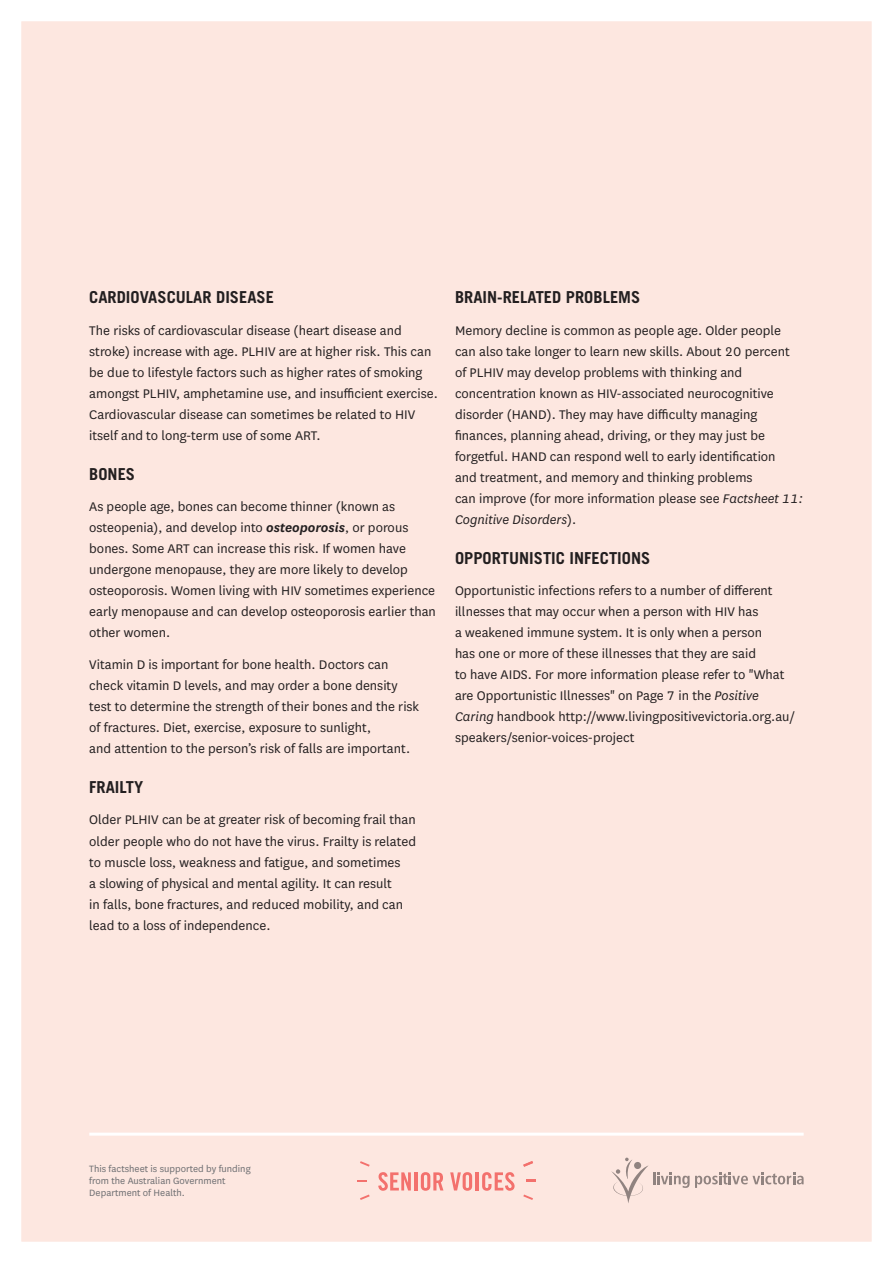
<style>
.page{position:relative;width:893px;height:1263px;background:#fff}
.page>*{position:absolute;margin:0;border:0;box-sizing:border-box;transform-origin:0 0}
.t1{font:700 16.5px "Trade Gothic LT Std";color:#231f20}
.t2{font:14.7px/21px "National";color:#231f20}
.t3{font:10.65px/12px "National";color:#6d6e71}
.s1{font-weight:600;font-style:italic}
.s2{font-style:italic}
</style>
<div class="page">
<div style="left:11px;top:11px;width:871px;height:1241px;background:#fde7e0"></div>
<div style="left:0;top:0;width:893px;height:1263px;border:21px solid #fff"></div>
<hr style="left:89px;top:1133px;width:715px;height:3px;background:#fff">
<svg style="left:611px;top:1157px;width:193px;height:46px"></svg>
<svg style="left:523px;top:1194px;width:10px;height:6px"></svg>
<svg style="left:523px;top:1161px;width:10px;height:6px"></svg>
<svg style="left:527px;top:1179px;width:9px;height:3px"></svg>
<svg style="left:360px;top:1161px;width:10px;height:5px"></svg>
<svg style="left:360px;top:1194px;width:10px;height:6px"></svg>
<svg style="left:378px;top:1172px;width:33px;height:19px"></svg>
<hr style="left:414px;top:1172px;width:3px;height:18px;background:#f3716d">
<svg style="left:421px;top:1172px;width:22px;height:19px"></svg>
<svg style="left:450px;top:1172px;width:22px;height:19px"></svg>
<hr style="left:476px;top:1172px;width:3px;height:18px;background:#f3716d">
<svg style="left:482px;top:1172px;width:33px;height:19px"></svg>
<p class="t1" style="left:89px;top:287px;width:186px">CARDIOVASCULAR DISEASE</p>
<p class="t2" style="left:89px;top:319px;width:350px">The risks of cardiovascular disease (heart disease and stroke) increase with age. PLHIV are at higher risk. This can be due to lifestyle factors such as higher rates of smoking amongst PLHIV, amphetamine use, and insufficient exercise.<br>Cardiovascular disease can sometimes be related to HIV itself and to long-term use of some ART.</p>
<p class="t1" style="left:89px;top:464px;width:47px">BONES</p>
<p class="t2" style="left:89px;top:496px;width:348px">As people age, bones can become thinner (known as osteopenia), and develop into <span class="s1">osteoporosis</span>, or porous bones. Some ART can increase this risk. If women have undergone menopause, they are more likely to develop osteoporosis. Women living with HIV sometimes experience early menopause and can develop osteoporosis earlier than other women.</p>
<p class="t2" style="left:89px;top:653px;width:331px">Vitamin D is important for bone health. Doctors can check vitamin D levels, and may order a bone density test to determine the strength of their bones and the risk of fractures. Diet, exercise, exposure to sunlight,<br>and attention to the person’s risk of falls are important.</p>
<p class="t1" style="left:89px;top:777px;width:56px">FRAILTY</p>
<p class="t2" style="left:89px;top:809px;width:328px">Older PLHIV can be at greater risk of becoming frail than older people who do not have the virus. Frailty is related to muscle loss, weakness and fatigue, and sometimes<br>a slowing of physical and mental agility. It can result<br>in falls, bone fractures, and reduced mobility, and can lead to a loss of independence.</p>
<p class="t1" style="left:455px;top:287px;width:187px">BRAIN-RELATED PROBLEMS</p>
<p class="t2" style="left:455px;top:319px;width:350px">Memory decline is common as people age. Older people can also take longer to learn new skills. About 20 percent of PLHIV may develop problems with thinking and concentration known as HIV-associated neurocognitive disorder (HAND). They may have difficulty managing finances, planning ahead, driving, or they may just be forgetful. HAND can respond well to early identification<br>and treatment, and memory and thinking problems<br>can improve (for more information please see <span class="s2">Factsheet 11:<br>Cognitive Disorders</span>).</p>
<p class="t1" style="left:455px;top:548px;width:197px">OPPORTUNISTIC INFECTIONS</p>
<p class="t2" style="left:455px;top:580px;width:342px">Opportunistic infections refers to a number of different illnesses that may occur when a person with HIV has<br>a weakened immune system. It is only when a person<br>has one or more of these illnesses that they are said<br>to have AIDS. For more information please refer to "What are Opportunistic Illnesses" on Page 7 in the <span class="s2">Positive Caring</span> handbook http://www.livingpositivevictoria.org.au/ speakers/senior-voices-project</p>
<p class="t3" style="left:89px;top:1162px;width:163px">This factsheet is supported by funding from the Australian Government<br>Department of Health.</p>
</div>
